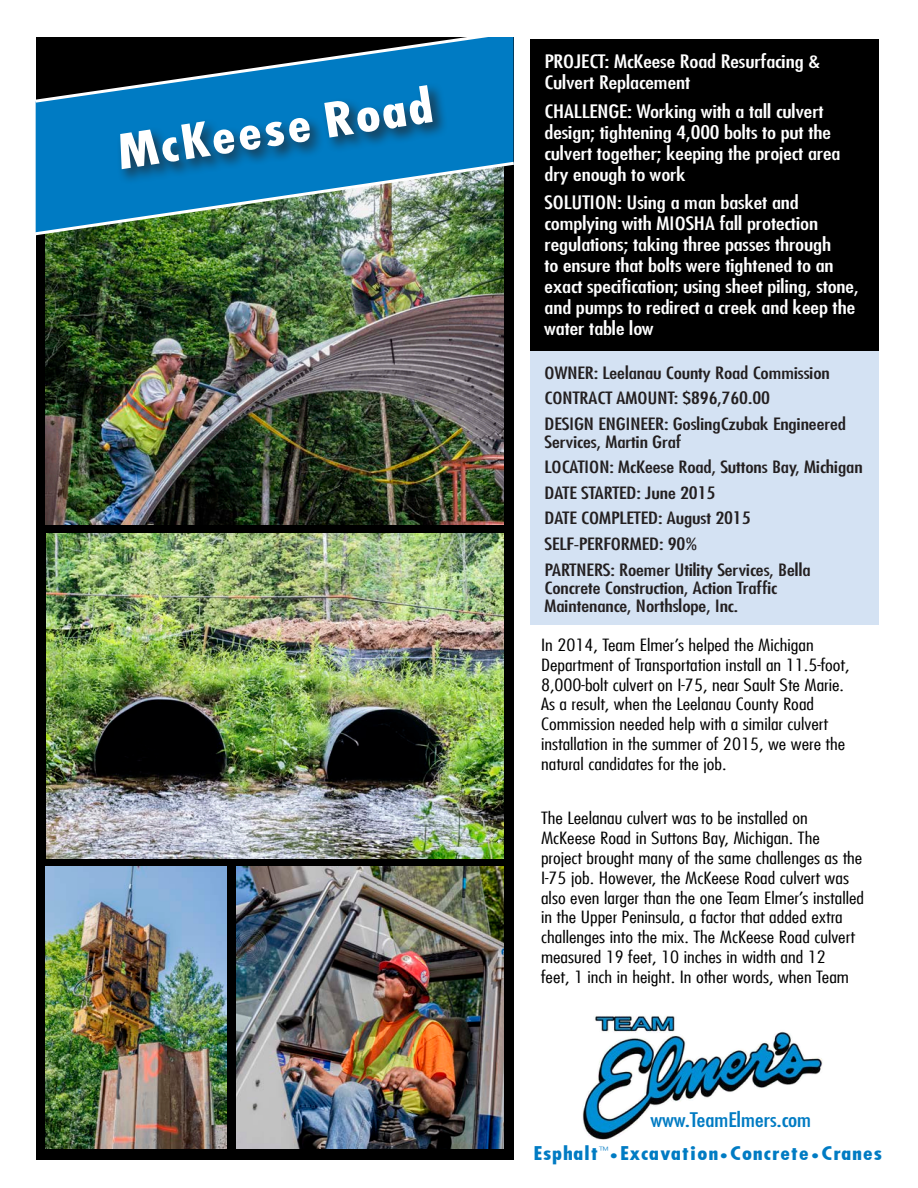
<style>
.page{position:relative;width:918px;height:1188px;background:#fff}
.page>*{position:absolute;margin:0;border:0;box-sizing:border-box;transform-origin:0 0}
.t1{font:700 46.5px "Futura Cond";color:#fff;scale:1.23 1}
.t2{font:condensed 19.5px "Futura";color:#007bc3;scale:1.22 1}
.t3{font:700 18.45px "Futura Cond";color:#007bc3;scale:1.24 1}
.t4{font:condensed 18px/21px "Futura";letter-spacing:-.005em;color:#fff;scale:1.31 1}
.t5{font:300 condensed 16.5px/19.8px "Futura Std";color:#000;scale:1.31 1}
.t6{font:condensed 16.5px/18px "Futura";letter-spacing:-.005em;color:#231f20;scale:1.31 1}
.s1{font-size:13.5px}
</style>
<div class="page">
<div style="left:530px;top:224px;width:349px;height:400px;background:#d4e2f3"></div>
<div style="left:530px;top:40px;width:349px;height:311px;background:#000"></div>
<div style="left:36px;top:37px;width:477px;height:1122px;background:#000"></div>
<img style="left:46px;top:237px;width:458px;height:287px">
<div style="left:36px;top:37px;width:477px;height:123px;background:#007bc3"></div>
<div style="left:117px;top:82px;width:332px;height:103px;background:#231f20;opacity:.75"></div>
<svg style="left:35px;top:37px;width:462px;height:68px"></svg>
<img style="left:35px;top:160px;width:479px;height:77px">
<img style="left:46px;top:533px;width:458px;height:325px">
<img style="left:45px;top:867px;width:182px;height:282px">
<img style="left:237px;top:867px;width:267px;height:282px">
<img style="left:582px;top:1015px;width:241px;height:125px">
<p class="t1" style="left:113px;top:124px;width:262px;rotate:-9deg">McKeese Road</p>
<p class="t4" style="left:545px;top:50px;width:212px">PROJECT: McKeese Road Resurfacing &amp;<br>Culvert Replacement</p>
<p class="t4" style="left:545px;top:100px;width:227px">CHALLENGE: Working with a tall culvert design; tightening 4,000 bolts to put the culvert together; keeping the project area dry enough to work</p>
<p class="t4" style="left:545px;top:192px;width:241px">SOLUTION: Using a man basket and complying with MIOSHA fall protection regulations; taking three passes through<br>to ensure that bolts were tightened to an exact specification; using sheet piling, stone, and pumps to redirect a creek and keep the water table low</p>
<p class="t6" style="left:545px;top:363px;width:219px">OWNER: Leelanau County Road Commission</p>
<p class="t6" style="left:545px;top:389px;width:174px">CONTRACT AMOUNT: $896,760.00</p>
<p class="t6" style="left:545px;top:414px;width:232px">DESIGN ENGINEER: GoslingCzubak Engineered<br>Services, Martin Graf</p>
<p class="t6" style="left:545px;top:458px;width:244px">LOCATION: McKeese Road, Suttons Bay, Michigan</p>
<p class="t6" style="left:545px;top:483px;width:131px">DATE STARTED: June 2015</p>
<p class="t6" style="left:545px;top:509px;width:158px">DATE COMPLETED: August 2015</p>
<p class="t6" style="left:545px;top:534px;width:118px">SELF-PERFORMED: 90%</p>
<p class="t6" style="left:545px;top:560px;width:205px">PARTNERS: Roemer Utility Services, Bella<br>Concrete Construction, Action Traffic<br>Maintenance, Northslope, Inc.</p>
<p class="t5" style="left:541px;top:635px;width:237px">In 2014, Team Elmer’s helped the Michigan Department of Transportation install an 11.5-foot, 8,000-bolt culvert on I-75, near Sault Ste Marie.<br>As a result, when the Leelanau County Road Commission needed help with a similar culvert installation in the summer of 2015, we were the natural candidates for the job.</p>
<p class="t5" style="left:541px;top:808px;width:248px">The Leelanau culvert was to be installed on McKeese Road in Suttons Bay, Michigan. The project brought many of the same challenges as the I-75 job. However, the McKeese Road culvert was also even larger than the one Team Elmer’s installed in the Upper Peninsula, a factor that added extra challenges into the mix. The McKeese Road culvert measured 19 feet, 10 inches in width and 12<br>feet, 1 inch in height. In other words, when Team</p>
<p class="t2" style="left:651px;top:1108px;width:133px">www.TeamElmers.com</p>
<p class="t3" style="left:533px;top:1141px;width:283px">Esphalt<sup>™</sup><span class="s1">•</span> Excavation<span class="s1">•</span>Concrete <span class="s1">•</span>Cranes</p>
</div>
